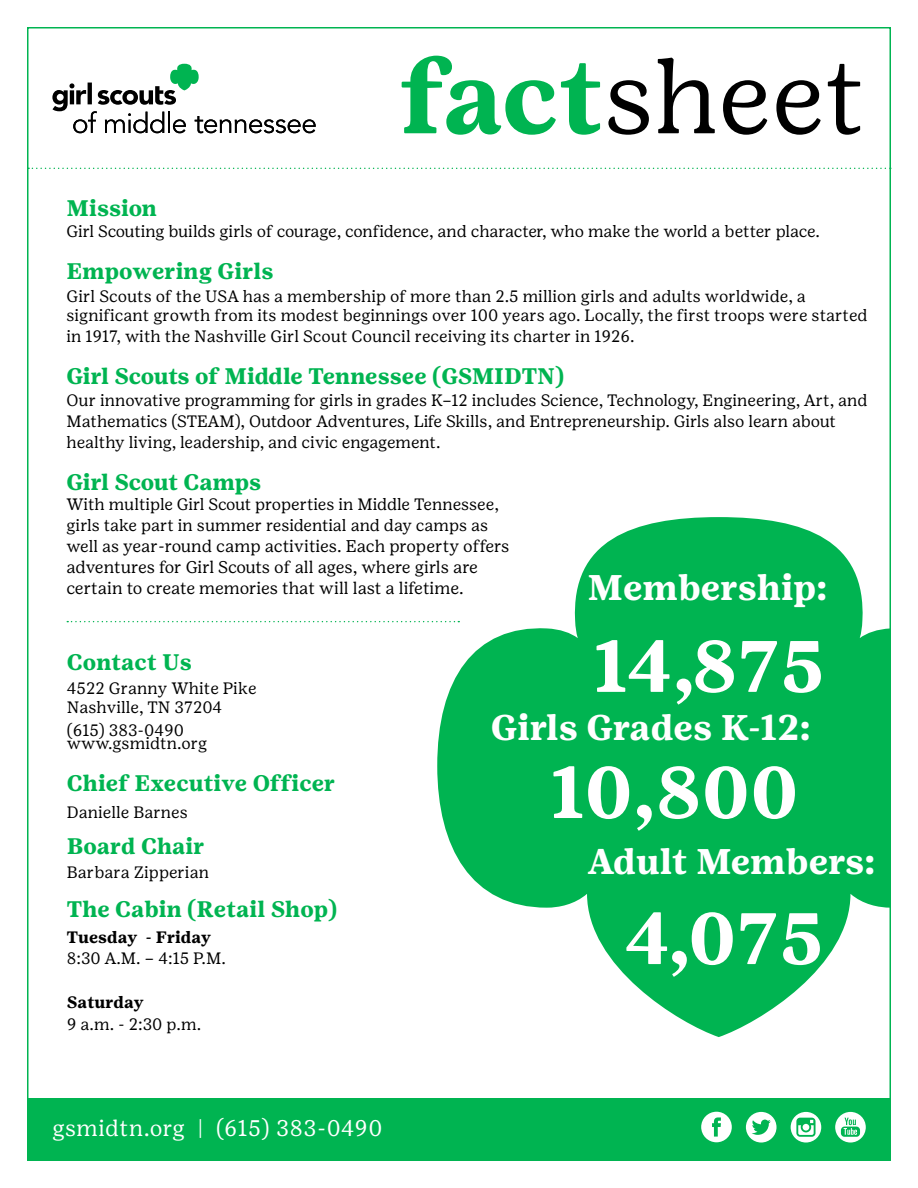
<style>
.page{position:relative;width:918px;height:1188px;background:#fff}
.page>*{position:absolute;margin:0;border:0;box-sizing:border-box;transform-origin:0 0}
.t1{font:103.2px "Girl Scout Text";color:#000}
.t2{font:700 72.6px "Girl Scout Text";color:#fff}
.t3{font:700 35.7px "Girl Scout Text";color:#fff}
.t4{font:22.65px "Girl Scout Text";letter-spacing:.025em;color:#fff}
.t5{font:700 22.5px "Girl Scout Text";color:#00b451}
.t6{font:16.95px/21.1px "Girl Scout Text";color:#000}
.t7{font:16.5px/21px "Girl Scout Text";color:#000}
.s1{font-weight:700;color:#00b451}
.s2{font-size:16.5px}
.s3{font-weight:700}
</style>
<div class="page">
<svg style="left:437px;top:517px;width:454px;height:520px;fill:#00b451"></svg>
<div style="left:27px;top:1098px;width:864px;height:63px;background:#00b451"></div>
<svg style="left:67px;top:621px;width:392px;height:1px"></svg>
<div style="left:701px;top:1112px;width:31px;height:30px;background:#fff;border-radius:50%"></div>
<svg style="left:712px;top:1117px;width:9px;height:20px"></svg>
<div style="left:746px;top:1112px;width:31px;height:31px;background:#fff;border-radius:50%"></div>
<svg style="left:752px;top:1120px;width:19px;height:15px"></svg>
<div style="left:791px;top:1112px;width:30px;height:31px;background:#fff;border-radius:50%"></div>
<svg style="left:796px;top:1118px;width:20px;height:19px"></svg>
<div style="left:835px;top:1112px;width:31px;height:31px;background:#fff;border-radius:50%"></div>
<svg style="left:841px;top:1118px;width:19px;height:19px"></svg>
<svg style="left:28px;top:168px;width:863px;height:1px"></svg>
<svg style="left:52px;top:64px;width:264px;height:69px"></svg>
<p class="t1" style="left:400px;top:35px;width:466px"><span class="s1">fact</span>sheet</p>
<p class="t5" style="left:67px;top:194px;width:92px">Mission</p>
<p class="t7" style="left:67px;top:220px;width:755px">Girl Scouting builds girls of courage, confidence, and character, who make the world a better place.</p>
<p class="t5" style="left:67px;top:257px;width:208px">Empowering Girls</p>
<p class="t7" style="left:67px;top:286px;width:803px;line-height:19.5px">Girl Scouts of the USA has a membership of more than 2.5 million girls and adults worldwide, a significant growth from its modest beginnings over 100 years ago. Locally, the first troops were started</p>
<p class="t7" style="left:67px;top:326px;width:570px">in 1917, with the Nashville Girl Scout Council receiving its charter in 1926.</p>
<p class="t5" style="left:67px;top:363px;width:499px">Girl Scouts of Middle Tennessee (GSMIDTN)</p>
<p class="t7" style="left:67px;top:390px;width:803px">Our innovative programming for girls in grades K–12 includes Science, Technology, Engineering, Art, and<br>Mathematics (STEAM), Outdoor Adventures, Life Skills, and Entrepreneurship. Girls also learn about healthy living, leadership, and civic engagement.</p>
<p class="t5" style="left:67px;top:469px;width:196px">Girl Scout Camps</p>
<p class="t7" style="left:67px;top:493px;width:434px">With multiple Girl Scout properties in Middle Tennessee, girls take part in summer residential and day camps as</p>
<p class="t6" style="left:67px;top:535px;width:444px"><span class="s2">well as</span> year-round camp activities. Each property offers adventures for Girl Scouts of all ages, where girls are certain to create memories that will last a lifetime.</p>
<p class="t3" style="left:587px;top:566px;width:241px">Membership:</p>
<p class="t2" style="left:594px;top:622px;width:233px">14,875</p>
<p class="t3" style="left:491px;top:706px;width:322px">Girls Grades K-12:</p>
<p class="t2" style="left:551px;top:749px;width:250px">10,800</p>
<p class="t5" style="left:67px;top:649px;width:127px">Contact Us</p>
<p class="t7" style="left:67px;top:678px;width:191px;line-height:19.4px">4522 Granny White Pike<br>Nashville, TN 37204</p>
<p class="t7" style="left:67px;top:723px;width:142px;line-height:13.8px">(615) 383-0490 www.gsmidtn.org</p>
<p class="t5" style="left:67px;top:770px;width:270px">Chief Executive Officer</p>
<p class="t7" style="left:67px;top:801px;width:122px">Danielle Barnes</p>
<p class="t5" style="left:67px;top:833px;width:139px">Board Chair</p>
<p class="t7" style="left:67px;top:862px;width:144px">Barbara Zipperian</p>
<p class="t5" style="left:67px;top:896px;width:272px">The Cabin (Retail Shop)</p>
<p class="t7" style="left:67px;top:927px;width:160px"><span class="s3">Tuesday - Friday<br></span>8:30 A.M. – 4:15 P.M.</p>
<p class="t7" style="left:67px;top:992px;width:136px;line-height:21.8px"><span class="s3">Saturday<br></span>9 a.m. - 2:30 p.m.</p>
<p class="t3" style="left:588px;top:840px;width:289px">Adult Members:</p>
<p class="t2" style="left:625px;top:895px;width:201px">4,075</p>
<p class="t4" style="left:52px;top:1114px;width:332px">gsmidtn.org | (615) 383-0490</p>
</div>
